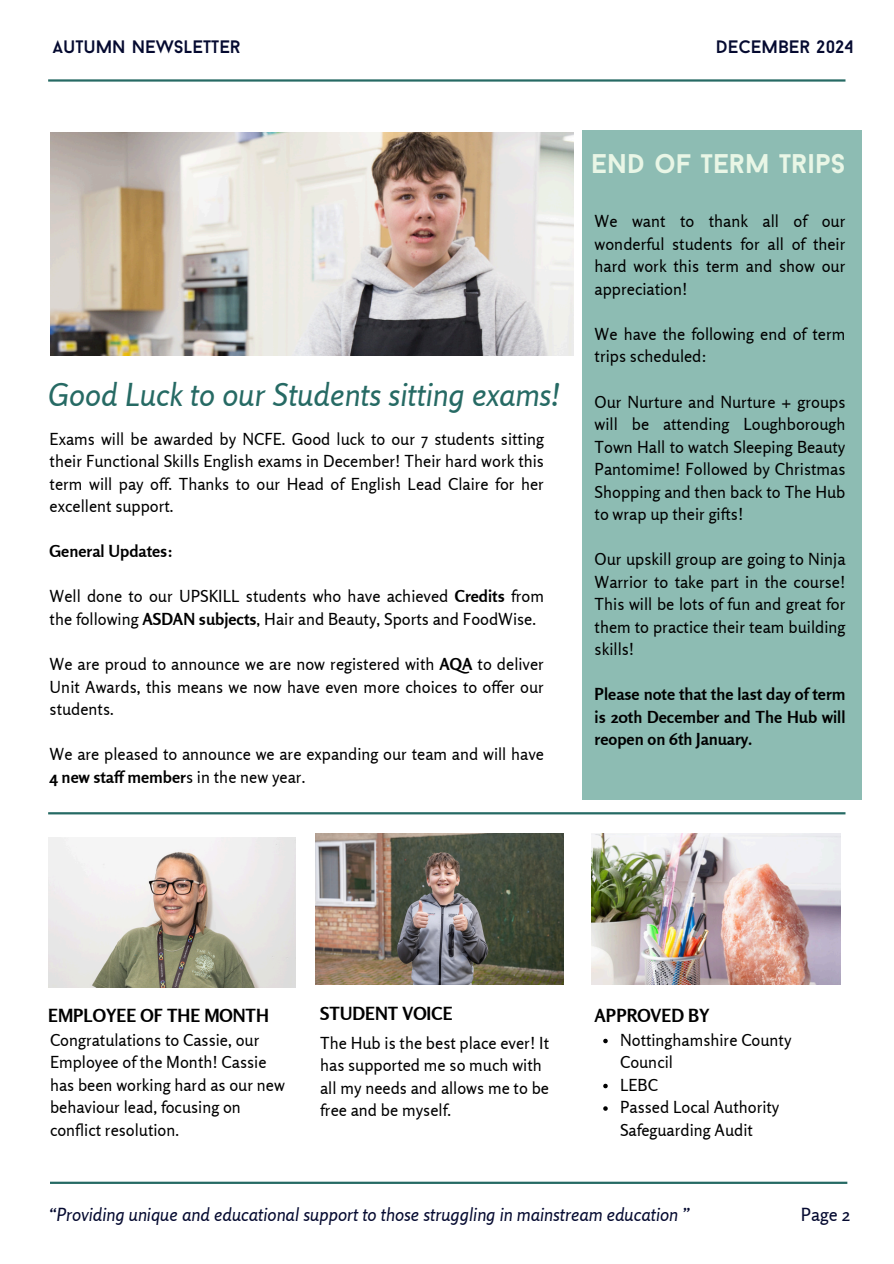
<style>
.page{position:relative;width:894px;height:1264px;background:#fff}
.page>*{position:absolute;margin:0;border:0;box-sizing:border-box;transform-origin:0 0}
.t1{font:italic 31.5px "Rosario";color:#266a64}
.t2{font:700 27px "Baron Neue";color:#e9f6e6}
.t3{font:italic 18px "Rosario";color:#050a30}
.t4{font:700 18px "Rosario";color:#000}
.t5{font:18px "Baron Neue";color:#050a30}
.t6{font:18px "Rosario";color:#050a30}
.t7{font:16.5px/22.5px "Rosario";color:#000}
.t8{font:700 16.5px/22.5px "Rosario";color:#000;text-align:justify}
.s1{font-weight:700}
</style>
<div class="page">
<div style="left:581px;top:130px;width:280px;height:670px;background:#8dbcb3"></div>
<hr style="left:48px;top:79px;width:797px;height:3px;background:#266a64">
<hr style="left:50px;top:1181px;width:797px;height:2px;background:#266a64">
<img style="left:50px;top:132px;width:523px;height:223px">
<hr style="left:48px;top:812px;width:797px;height:2px;background:#266a64">
<img style="left:48px;top:837px;width:248px;height:150px">
<img style="left:315px;top:833px;width:248px;height:151px">
<img style="left:591px;top:833px;width:249px;height:151px">
<svg style="left:603px;top:1038px;width:4px;height:5px"></svg>
<svg style="left:603px;top:1083px;width:4px;height:5px"></svg>
<svg style="left:603px;top:1106px;width:4px;height:4px"></svg>
<p class="t5" style="left:53px;top:39px;width:189px">AUTUMN NEWSLETTER</p>
<p class="t5" style="left:715px;top:39px;width:139px">DECEMBER 2024</p>
<h1 class="t1" style="left:48px;top:375px;width:512px">Good Luck to our Students sitting exams!</h1>
<p class="t7" style="left:50px;top:427px;width:495px;text-align:justify">Exams will be awarded by NCFE. Good luck to our 7 students sitting their Functional Skills English exams in December! Their hard work this term will pay off. Thanks to our Head of English Lead Claire for her excellent support.</p>
<p class="t8" style="left:50px;top:540px;width:125px">General Updates:</p>
<p class="t7" style="left:50px;top:585px;width:495px">Well done to our UPSKILL students who have achieved <span class="s1">Credits</span> from the following <span class="s1">ASDAN subjects</span>, Hair and Beauty, Sports and FoodWise.</p>
<h2 class="t7" style="left:50px;top:652px;width:495px;text-align:justify">We are proud to announce we are now registered with <span class="s1">AQA</span> to deliver Unit Awards, this means we now have even more choices to offer our students.</h2>
<p class="t7" style="left:50px;top:742px;width:495px">We are pleased to announce we are expanding our team and will have<br><span class="s1">4 new staff member</span>s in the new year.</p>
<p class="t2" style="left:591px;top:153px;width:255px">END OF TERM TRIPS</p>
<p class="t7" style="left:594px;top:210px;width:252px;text-align:justify">We want to thank all of our wonderful students for all of their hard work this term and show our appreciation!</p>
<p class="t7" style="left:594px;top:322px;width:252px">We have the following end of term trips scheduled:</p>
<p class="t7" style="left:594px;top:390px;width:252px;text-align:justify">Our Nurture and Nurture + groups will be attending Loughborough Town Hall to watch Sleeping Beauty Pantomime! Followed by Christmas Shopping and then back to The Hub to wrap up their gifts!</p>
<h4 class="t7" style="left:594px;top:547px;width:252px;text-align:justify">Our upskill group are going to Ninja Warrior to take part in the course!<br>This will be lots of fun and great for them to practice their team building skills!</h4>
<p class="t8" style="left:594px;top:682px;width:252px">Please note that the last day of term is 20th December and The Hub will reopen on 6th January.</p>
<p class="t4" style="left:48px;top:1004px;width:222px">EMPLOYEE OF THE MONTH</p>
<h4 class="t7" style="left:50px;top:1028px;width:236px">Congratulations to Cassie, our<br>Employee of the Month! Cassie has been working hard as our new behaviour lead, focusing on conflict resolution.</h4>
<p class="t4" style="left:320px;top:1002px;width:134px">STUDENT VOICE</p>
<p class="t7" style="left:320px;top:1031px;width:230px">The Hub is the best place ever! It has supported me so much with all my needs and allows me to be free and be myself.</p>
<h3 class="t4" style="left:594px;top:1004px;width:116px">APPROVED BY</h3>
<p class="t7" style="left:620px;top:1028px;width:173px">Nottinghamshire County<br>Council</p>
<h3 class="t7" style="left:620px;top:1073px;width:39px">LEBC</h3>
<p class="t7" style="left:620px;top:1095px;width:161px">Passed Local Authority<br>Safeguarding Audit</p>
<p class="t3" style="left:50px;top:1202px;width:642px">“Providing unique and educational support to those struggling in mainstream education ”</p>
<p class="t6" style="left:800px;top:1202px;width:51px">Page 2</p>
</div>
